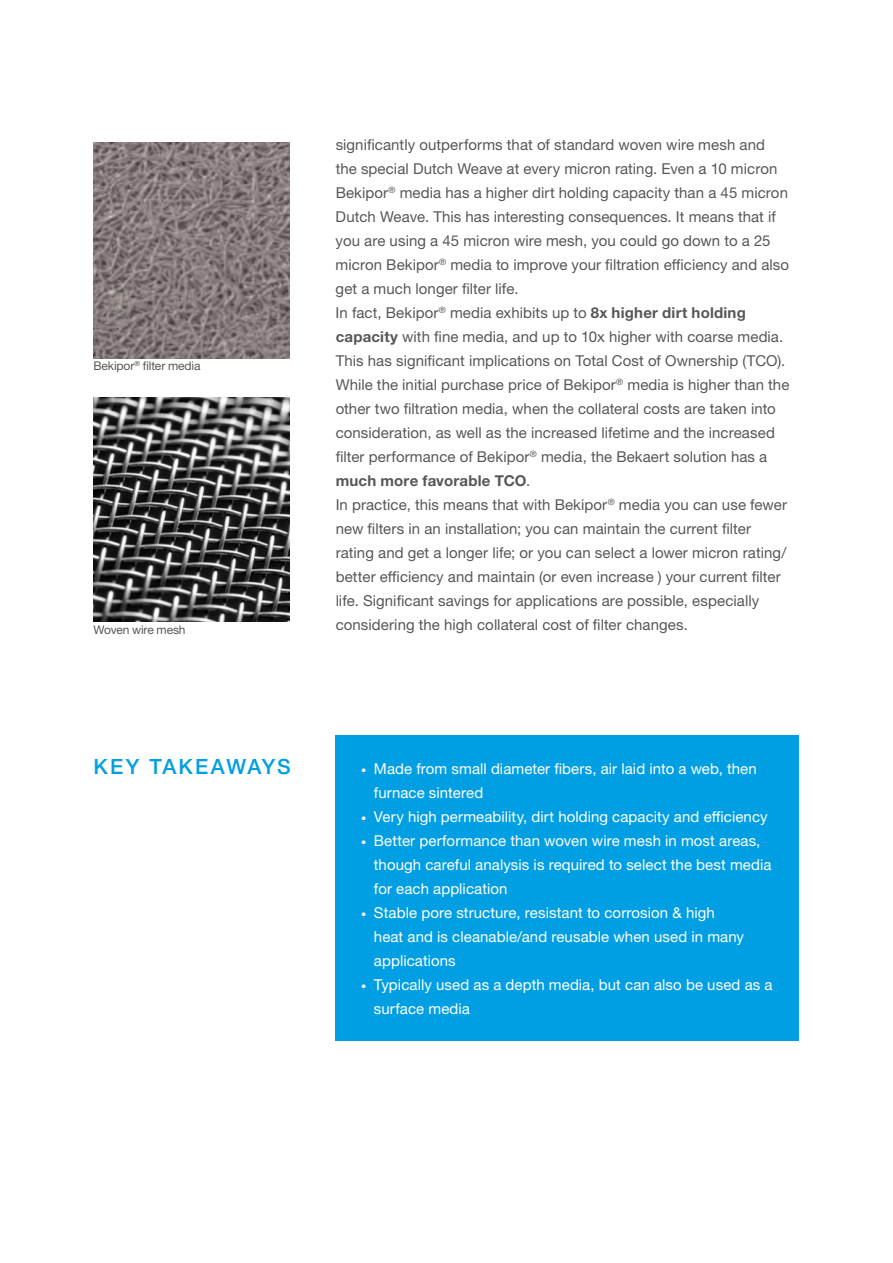
<style>
.page{position:relative;width:893px;height:1263px;background:#fff}
.page>*{position:absolute;margin:0;border:0;box-sizing:border-box;transform-origin:0 0}
.t1{font:500 21px "Helvetica Neue LTW1 G";letter-spacing:.09em;color:#009fe3}
.t2{font:15px/24px "Helvetica Neue LTW1 G";letter-spacing:.005em;color:#575756}
.t3{font:15px/24px "Helvetica Neue LTW1 G";letter-spacing:.005em;color:#fff}
.t4{font:12px "Helvetica Neue LTW1 G";letter-spacing:-.01em;color:#575756}
.s1{font-weight:700}
.s2{font-size:10.5px}
</style>
<div class="page">
<img style="left:94px;top:398px;width:195px;height:224px">
<img style="left:94px;top:142px;width:195px;height:216px">
<div style="left:336px;top:736px;width:463px;height:305px;background:#009fe3"></div>
<p class="t4" style="left:94px;top:358px;width:108px">Bekipor<sup>®</sup> filter media</p>
<p class="t2" style="left:336px;top:133px;width:455px">significantly outperforms that of standard woven wire mesh and the special Dutch Weave at every micron rating. Even a 10 micron Bekipor<sup>®</sup> media has a higher dirt holding capacity than a 45 micron Dutch Weave. This has interesting consequences. It means that if you are using a 45 micron wire mesh, you could go down to a 25 micron Bekipor<sup>®</sup> media to improve your filtration efficiency and also get a much longer filter life.<br>In fact, Bekipor<sup>®</sup> media exhibits up to <span class="s1">8x higher dirt holding capacity</span> with fine media, and up to 10x higher with coarse media.<br>This has significant implications on Total Cost of Ownership (TCO).<br>While the initial purchase price of Bekipor<sup>®</sup> media is higher than the other two filtration media, when the collateral costs are taken into consideration, as well as the increased lifetime and the increased filter performance of Bekipor<sup>®</sup> media, the Bekaert solution has a <span class="s1">much more favorable TCO</span>.<br>In practice, this means that with Bekipor<sup>®</sup> media you can use fewer new filters in an installation; you can maintain the current filter rating and get a longer life; or you can select a lower micron rating/ better efficiency and maintain (or even increase ) your current filter life. Significant savings for applications are possible, especially</p>
<p class="t4" style="left:94px;top:622px;width:94px">Woven wire mesh</p>
<p class="t2" style="left:336px;top:613px;width:354px">considering the high collateral cost of filter changes.</p>
<h1 class="t1" style="left:94px;top:754px;width:199px">KEY TAKEAWAYS</h1>
<p class="t3" style="left:374px;top:757px;width:384px;text-indent:-13px"><span class="s2">•</span> Made from small diameter fibers, air laid into a web, then furnace sintered</p>
<p class="t3" style="left:361px;top:805px;width:408px"><span class="s2">•</span> Very high permeability, dirt holding capacity and efficiency</p>
<p class="t3" style="left:374px;top:829px;width:399px;text-indent:-13px"><span class="s2">•</span> Better performance than woven wire mesh in most areas, though careful analysis is required to select the best media for each application</p>
<p class="t3" style="left:374px;top:901px;width:372px;text-indent:-13px"><span class="s2">•</span> Stable pore structure, resistant to corrosion &amp; high heat and is cleanable/and reusable when used in many applications</p>
<p class="t3" style="left:374px;top:973px;width:400px;text-indent:-13px"><span class="s2">•</span> Typically used as a depth media, but can also be used as a surface media</p>
</div>
